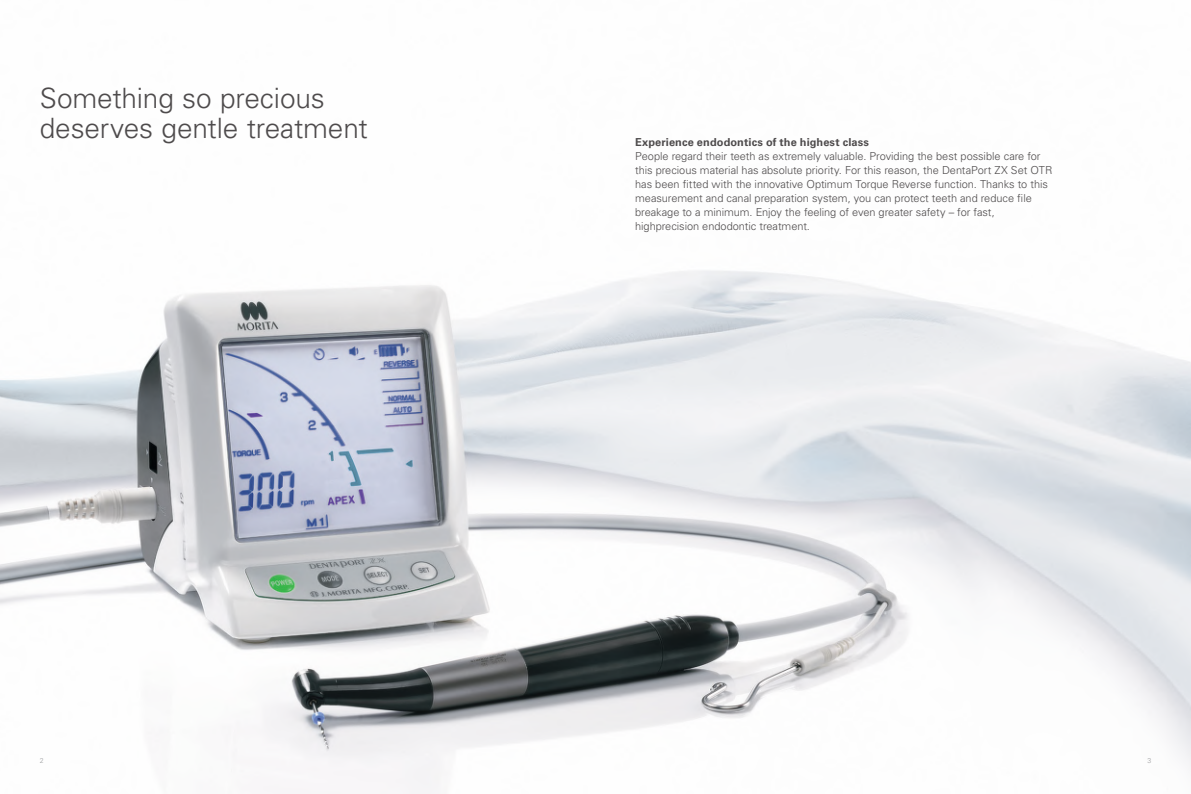
<style>
.page{position:relative;width:1191px;height:794px;background:#fff}
.page>*{position:absolute;margin:0;border:0;box-sizing:border-box;transform-origin:0 0}
.t1{font:300 28px/30px "Univers LT Std";letter-spacing:-.005em;color:#4e4b4c}
.t2{font:300 11px/14px "Univers LT Std";letter-spacing:-.005em;color:#4e4b4c}
.t3{font:700 11px "Univers LT Std";letter-spacing:.01em;color:#4e4b4c}
.t4{font:300 7px "Univers LT Std";color:#a0a1a3}
</style>
<div class="page">
<img style="left:0;top:270px;width:1191px;height:524px">
<h1 class="t1" style="left:40px;top:83px;width:329px">Something so precious deserves gentle treatment</h1>
<p class="t3" style="left:635px;top:136px;width:235px">Experience endodontics of the highest class</p>
<p class="t2" style="left:635px;top:149px;width:419px">People regard their teeth as extremely valuable. Providing the best possible care for this precious material has absolute priority. For this reason, the DentaPort ZX Set OTR has been fitted with the innovative Optimum Torque Reverse function. Thanks to this measurement and canal preparation system, you can protect teeth and reduce file breakage to a minimum. Enjoy the feeling of even greater safety – for fast, highprecision endodontic treatment.</p>
<p class="t4" style="left:40px;top:756px;width:5px">2</p>
<p class="t4" style="left:1147px;top:756px;width:5px">3</p>
</div>
